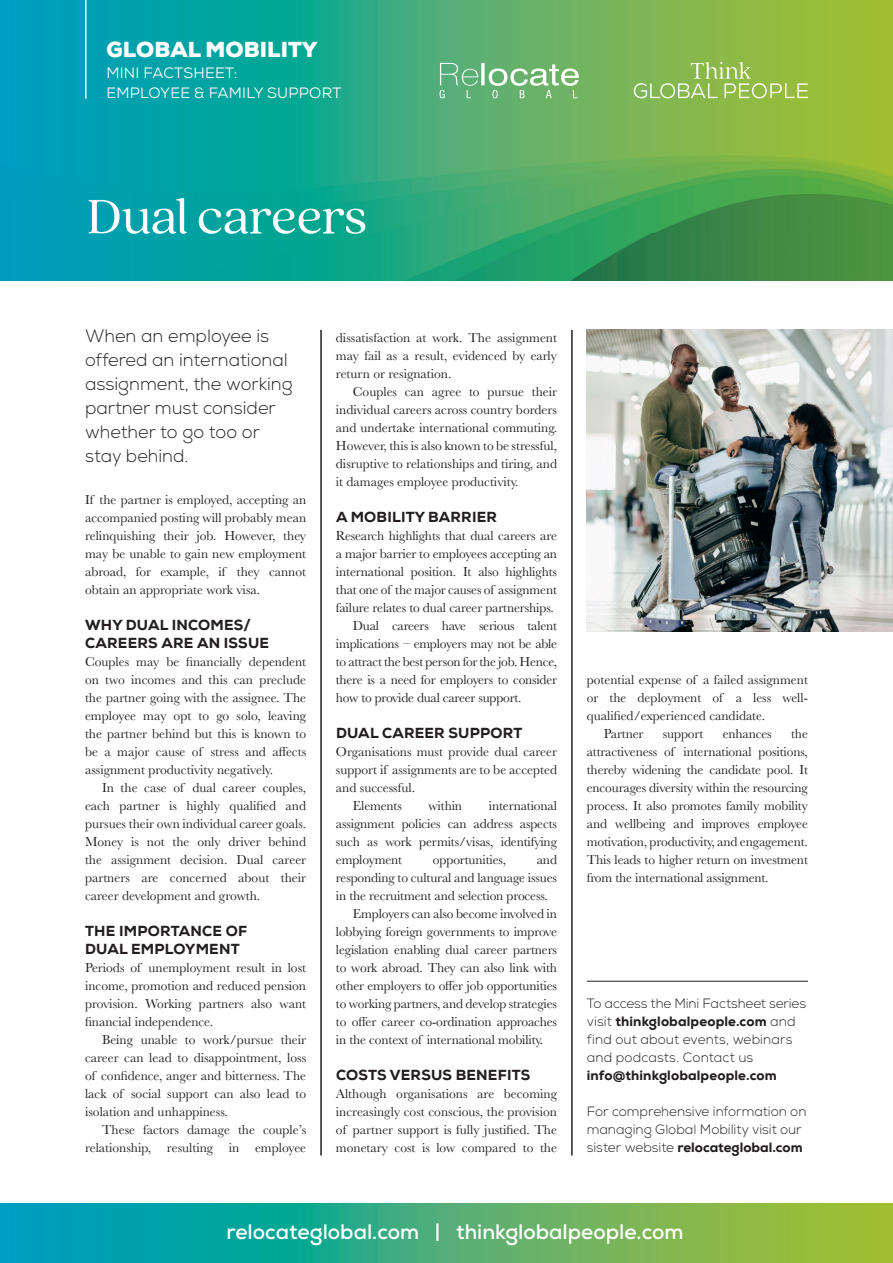
<style>
.page{position:relative;width:893px;height:1263px;background:#fff}
.page>*{position:absolute;margin:0;border:0;box-sizing:border-box;transform-origin:0 0}
.t1{font:54px "Quincy CF";letter-spacing:-.01em;color:#fff}
.t2{font:700 21px "Nexa";color:#fff}
.t3{font:900 21px "Nexa";letter-spacing:.005em;color:#fff}
.t4{font:300 18px/24px "Nexa";color:#231f20}
.t5{font:15px/20.4px "Nexa";letter-spacing:.015em;color:#fff}
.t6{font:800 14.55px/18px "Nexa";letter-spacing:.015em;color:#231f20}
.t7{font:13.5px/18px "Baskerville";letter-spacing:-.01em;color:#231f20;text-align:justify}
.t8{font:300 13.5px/18px "Nexa";color:#231f20}
.t9{font:800 13.5px "Nexa";letter-spacing:.01em;color:#231f20}
.s1{font-weight:800}
</style>
<div class="page">
<img style="left:0;top:0;width:893px;height:281px">
<img style="left:0;top:1203px;width:893px;height:60px">
<svg style="left:634px;top:62px;width:174px;height:36px;background:#9ac261"></svg>
<svg style="left:440px;top:63px;width:139px;height:35px;background:#82c08b"></svg>
<hr style="left:85px;top:0;width:2px;height:99px;background:#fff">
<hr style="left:321px;top:330px;width:1px;height:825px;background:#231f20">
<hr style="left:572px;top:330px;width:1px;height:825px;background:#231f20">
<hr style="left:587px;top:981px;width:221px;height:1px;background:#231f20">
<img style="left:587px;top:330px;width:306px;height:301px">
<h2 class="t3" style="left:106px;top:36px;width:213px">GLOBAL MOBILITY</h2>
<p class="t5" style="left:106px;top:62px;width:236px">MINI FACTSHEET:<br>EMPLOYEE &amp; FAMILY SUPPORT</p>
<h1 class="t1" style="left:87px;top:185px;width:281px">Dual careers</h1>
<h3 class="t4" style="left:85px;top:324px;width:209px">When an employee is offered an international assignment, the working partner must consider whether to go too or stay behind.</h3>
<p class="t7" style="left:85px;top:491px;width:223px">If the partner is employed, accepting an accompanied posting will probably mean relinquishing their job. However, they may be unable to gain new employment abroad, for example, if they cannot obtain an appropriate work visa.</p>
<p class="t6" style="left:85px;top:616px;width:185px">WHY DUAL INCOMES/<br>CAREERS ARE AN ISSUE</p>
<p class="t7" style="left:85px;top:653px;width:223px">Couples may be financially dependent on two incomes and this can preclude the partner going with the assignee. The employee may opt to go solo, leaving the partner behind but this is known to be a major cause of stress and affects assignment productivity negatively.</p>
<p class="t7" style="left:85px;top:779px;width:223px;text-indent:17px">In the case of dual career couples, each partner is highly qualified and pursues their own individual career goals.<br>Money is not the only driver behind the assignment decision. Dual career partners are concerned about their career development and growth.</p>
<p class="t6" style="left:85px;top:922px;width:164px">THE IMPORTANCE OF<br>DUAL EMPLOYMENT</p>
<p class="t7" style="left:85px;top:959px;width:223px">Periods of unemployment result in lost income, promotion and reduced pension provision. Working partners also want financial independence.</p>
<p class="t7" style="left:85px;top:1031px;width:223px;text-indent:17px">Being unable to work/pursue their career can lead to disappointment, loss of confidence, anger and bitterness. The lack of social support can also lead to isolation and unhappiness.</p>
<p class="t7" style="left:85px;top:1121px;width:223px;text-align:right">These factors damage the couple’s relationship, resulting in employee</p>
<p class="t7" style="left:336px;top:329px;width:223px">dissatisfaction at work. The assignment may fail as a result, evidenced by early return or resignation.</p>
<p class="t7" style="left:336px;top:383px;width:223px;text-indent:17px">Couples can agree to pursue their individual careers across country borders and undertake international commuting.<br>However, this is also known to be stressful, disruptive to relationships and tiring, and it damages employee productivity.</p>
<p class="t6" style="left:336px;top:508px;width:163px">A MOBILITY BARRIER</p>
<p class="t7" style="left:336px;top:527px;width:223px">Research highlights that dual careers are</p>
<p class="t7" style="left:336px;top:545px;width:223px">a major barrier to employees accepting an</p>
<p class="t7" style="left:336px;top:563px;width:223px">international position. It also highlights</p>
<p class="t7" style="left:336px;top:581px;width:223px">that one of the major causes of assignment</p>
<p class="t7" style="left:336px;top:599px;width:219px">failure relates to dual career partnerships.</p>
<p class="t7" style="left:353px;top:617px;width:206px">Dual careers have serious talent</p>
<p class="t7" style="left:336px;top:635px;width:223px">implications – employers may not be able</p>
<p class="t7" style="left:336px;top:653px;width:223px">to attract the best person for the job. Hence,</p>
<p class="t7" style="left:336px;top:671px;width:223px">there is a need for employers to consider</p>
<p class="t7" style="left:336px;top:689px;width:187px">how to provide dual career support.</p>
<p class="t6" style="left:336px;top:724px;width:188px">DUAL CAREER SUPPORT</p>
<p class="t7" style="left:336px;top:743px;width:223px">Organisations must provide dual career</p>
<p class="t7" style="left:336px;top:761px;width:223px">support if assignments are to be accepted</p>
<p class="t7" style="left:336px;top:779px;width:81px">and successful.</p>
<p class="t7" style="left:353px;top:797px;width:50px">Elements</p>
<p class="t7" style="left:429px;top:797px;width:35px">within</p>
<p class="t7" style="left:336px;top:797px;width:223px;text-indent:153px">international assignment policies can address aspects such as work permits/visas, identifying employment</p>
<p class="t7" style="left:433px;top:851px;width:75px">opportunities,</p>
<p class="t7" style="left:537px;top:851px;width:22px">and</p>
<p class="t7" style="left:336px;top:869px;width:223px">responding to cultural and language issues</p>
<p class="t7" style="left:336px;top:887px;width:213px">in the recruitment and selection process.</p>
<p class="t7" style="left:353px;top:905px;width:206px">Employers can also become involved in</p>
<p class="t7" style="left:336px;top:923px;width:223px">lobbying foreign governments to improve</p>
<p class="t7" style="left:336px;top:941px;width:223px">legislation enabling dual career partners</p>
<p class="t7" style="left:336px;top:959px;width:223px">to work abroad. They can also link with</p>
<p class="t7" style="left:336px;top:977px;width:223px">other employers to offer job opportunities</p>
<p class="t7" style="left:336px;top:995px;width:223px">to working partners, and develop strategies</p>
<p class="t7" style="left:336px;top:1013px;width:223px">to offer career co-ordination approaches</p>
<p class="t7" style="left:336px;top:1031px;width:209px">in the context of international mobility.</p>
<p class="t6" style="left:336px;top:1066px;width:196px">COSTS VERSUS BENEFITS</p>
<p class="t7" style="left:336px;top:1085px;width:223px">Although organisations are becoming increasingly cost conscious, the provision of partner support is fully justified. The monetary cost is low compared to the</p>
<p class="t7" style="left:587px;top:671px;width:223px">potential expense of a failed assignment</p>
<p class="t7" style="left:587px;top:689px;width:223px">or the deployment of a less well-</p>
<p class="t7" style="left:587px;top:707px;width:180px">qualified/experienced candidate.</p>
<p class="t7" style="left:604px;top:725px;width:41px">Partner</p>
<p class="t7" style="left:663px;top:725px;width:42px">support</p>
<p class="t7" style="left:723px;top:725px;width:50px">enhances</p>
<p class="t7" style="left:587px;top:725px;width:223px;text-indent:204px">the attractiveness of international positions, thereby widening the candidate pool. It encourages diversity within the resourcing process. It also promotes family mobility and wellbeing and improves employee motivation, productivity, and engagement.<br>This leads to higher return on investment from the international assignment.</p>
<p class="t8" style="left:587px;top:995px;width:221px">To access the Mini Factsheet series visit <span class="s1">thinkglobalpeople.com</span> and find out about events, webinars and podcasts. Contact us</p>
<p class="t9" style="left:587px;top:1067px;width:191px">info@thinkglobalpeople.com</p>
<p class="t8" style="left:587px;top:1103px;width:221px">For comprehensive information on managing Global Mobility visit our sister website <span class="s1">relocateglobal.com</span></p>
<h2 class="t2" style="left:226px;top:1219px;width:459px">relocateglobal.com | thinkglobalpeople.com</h2>
</div>
